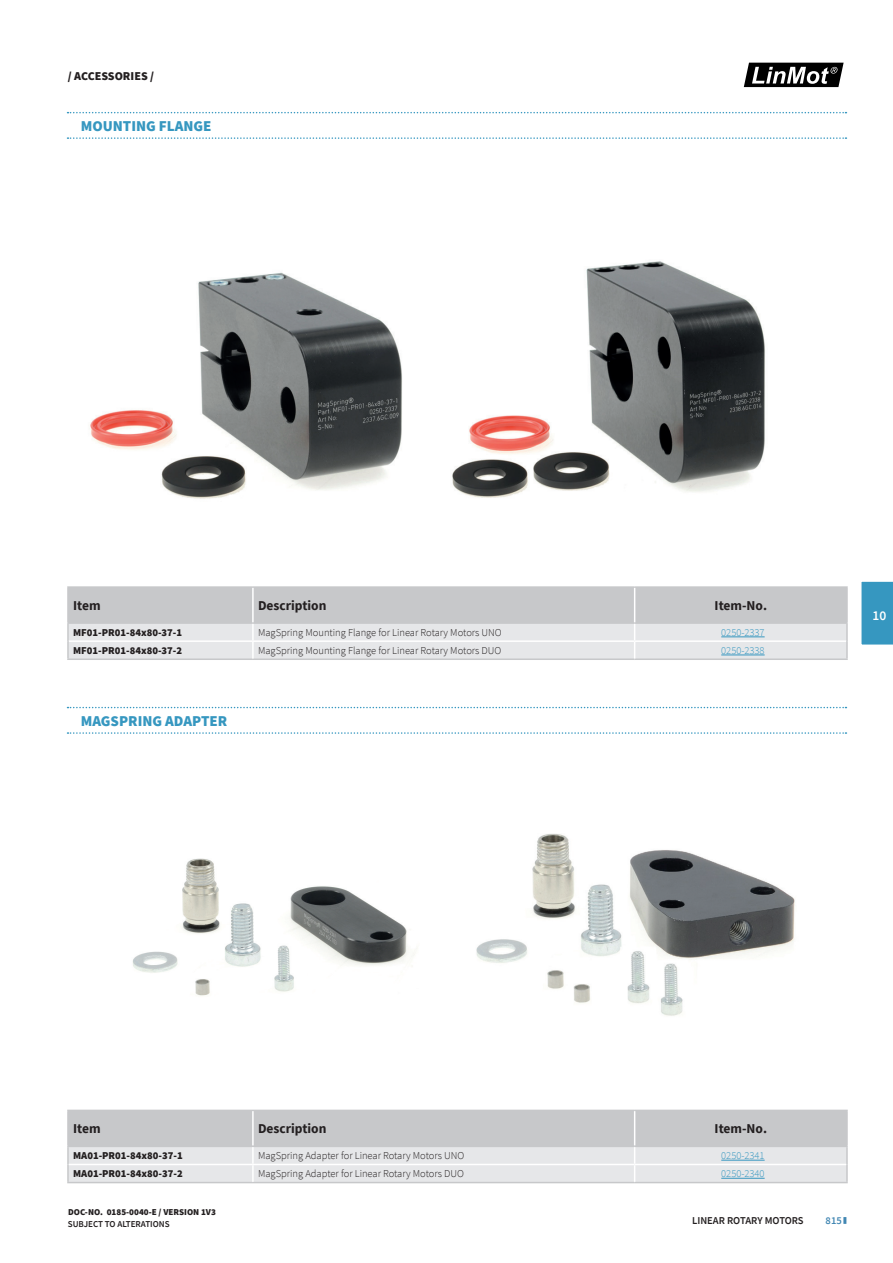
<style>
.page{position:relative;width:893px;height:1263px;background:#fff}
.page>*{position:absolute;margin:0;border:0;box-sizing:border-box;transform-origin:0 0}
.t1{font:900 15px "Source Sans Pro";color:#3697c0}
.t2{font:700 13.5px "Source Sans Pro";color:#231f20}
.t3{font:600 13.5px "Source Sans Pro";color:#fff}
.t4{font:900 12px "Source Sans Pro";color:#231f20}
.t5{font:300 10.5px "Source Sans Pro";color:#231f20}
.t6{font:900 10.5px "Source Sans Pro";color:#231f20}
.t7{font:300 10.5px "Source Sans Pro";color:#3697c0}
.t8{font:600 10.5px "Source Sans Pro";color:#231f20}
.t9{font:600 10.5px "Source Sans Pro";color:#4287b3}
.t10{font:900 9px "Source Sans Pro";color:#231f20}
.t11{font:600 9px "Source Sans Pro";color:#231f20}
</style>
<div class="page">
<svg style="left:743px;top:62px;width:101px;height:26px"></svg>
<div style="left:861px;top:581px;width:32px;height:64px;background:#3697c0"></div>
<svg style="left:843px;top:1217px;width:3px;height:7px"></svg>
<img style="left:452px;top:261px;width:313px;height:237px">
<svg style="left:68px;top:112px;width:778px;height:1px"></svg>
<svg style="left:68px;top:707px;width:778px;height:1px"></svg>
<svg style="left:68px;top:137px;width:778px;height:2px"></svg>
<svg style="left:68px;top:732px;width:778px;height:2px"></svg>
<hr style="left:67px;top:586px;width:186px;height:2px;background:#c7c8ca">
<hr style="left:253px;top:586px;width:382px;height:2px;background:#c7c8ca">
<hr style="left:635px;top:586px;width:213px;height:2px;background:#c7c8ca">
<hr style="left:67px;top:658px;width:186px;height:2px;background:#c7c8ca">
<hr style="left:253px;top:658px;width:382px;height:2px;background:#c7c8ca">
<hr style="left:635px;top:658px;width:213px;height:2px;background:#c7c8ca">
<svg style="left:67px;top:587px;width:781px;height:72px;background:#d6d7d9"></svg>
<hr style="left:721px;top:636px;width:44px;height:1px;background:#3697c0">
<hr style="left:721px;top:654px;width:44px;height:1px;background:#3697c0">
<hr style="left:67px;top:1182px;width:186px;height:1px;background:#c7c8ca">
<hr style="left:253px;top:1182px;width:382px;height:1px;background:#c7c8ca">
<hr style="left:635px;top:1182px;width:213px;height:1px;background:#c7c8ca">
<svg style="left:67px;top:1110px;width:781px;height:72px;background:#d5d6d8"></svg>
<hr style="left:69px;top:1164px;width:184px;height:1px;background:#fff">
<hr style="left:253px;top:1164px;width:382px;height:1px;background:#fff">
<hr style="left:635px;top:1164px;width:211px;height:1px;background:#fff">
<hr style="left:721px;top:1160px;width:44px;height:1px;background:#3697c0">
<hr style="left:721px;top:1178px;width:44px;height:1px;background:#3697c0">
<img style="left:132px;top:858px;width:283px;height:138px">
<img style="left:476px;top:834px;width:319px;height:182px">
<img style="left:90px;top:272px;width:312px;height:227px">
<p class="t4" style="left:68px;top:67px;width:88px">/ ACCESSORIES /</p>
<p class="t1" style="left:81px;top:115px;width:132px">MOUNTING FLANGE</p>
<p class="t2" style="left:73px;top:596px;width:29px">Item</p>
<p class="t2" style="left:258px;top:596px;width:70px">Description</p>
<p class="t2" style="left:715px;top:596px;width:54px">Item-No.</p>
<p class="t6" style="left:73px;top:625px;width:111px">MF01-PR01-84X80-37-1</p>
<p class="t5" style="left:258px;top:626px;width:245px">MagSpring Mounting Flange for Linear Rotary Motors UNO</p>
<p class="t7" style="left:721px;top:626px;width:45px">0250-2337</p>
<p class="t6" style="left:73px;top:643px;width:111px">MF01-PR01-84X80-37-2</p>
<p class="t5" style="left:258px;top:644px;width:245px">MagSpring Mounting Flange for Linear Rotary Motors DUO</p>
<p class="t7" style="left:721px;top:644px;width:45px">0250-2338</p>
<p class="t1" style="left:81px;top:710px;width:147px">MAGSPRI NG ADAPTER</p>
<p class="t3" style="left:872px;top:606px;width:15px">10</p>
<p class="t2" style="left:73px;top:1120px;width:29px">Item</p>
<p class="t2" style="left:258px;top:1120px;width:70px">Description</p>
<p class="t2" style="left:715px;top:1120px;width:54px">Item-No.</p>
<p class="t6" style="left:73px;top:1148px;width:111px">MA01-PR01-84X80-37-1</p>
<p class="t5" style="left:258px;top:1149px;width:208px">MagSpring Adapter for Linear Rotary Motors UNO</p>
<p class="t7" style="left:721px;top:1149px;width:45px">0250-2341</p>
<p class="t6" style="left:73px;top:1167px;width:111px">MA01-PR01-84X80-37-2</p>
<p class="t5" style="left:258px;top:1167px;width:208px">MagSpring Adapter for Linear Rotary Motors DUO</p>
<p class="t7" style="left:721px;top:1167px;width:45px">0250-2340</p>
<p class="t10" style="left:68px;top:1206px;width:149px">DOC-NO. 0185-0040-E / VERSION 1V3</p>
<p class="t10" style="left:68px;top:1206px;width:47px">EDITION 24</p>
<p class="t11" style="left:68px;top:1217px;width:103px">SUBJECT TO ALTERATIONS</p>
<p class="t8" style="left:692px;top:1214px;width:113px">LINEAR ROTARY MOTORS</p>
<p class="t9" style="left:826px;top:1214px;width:18px">815</p>
</div>
